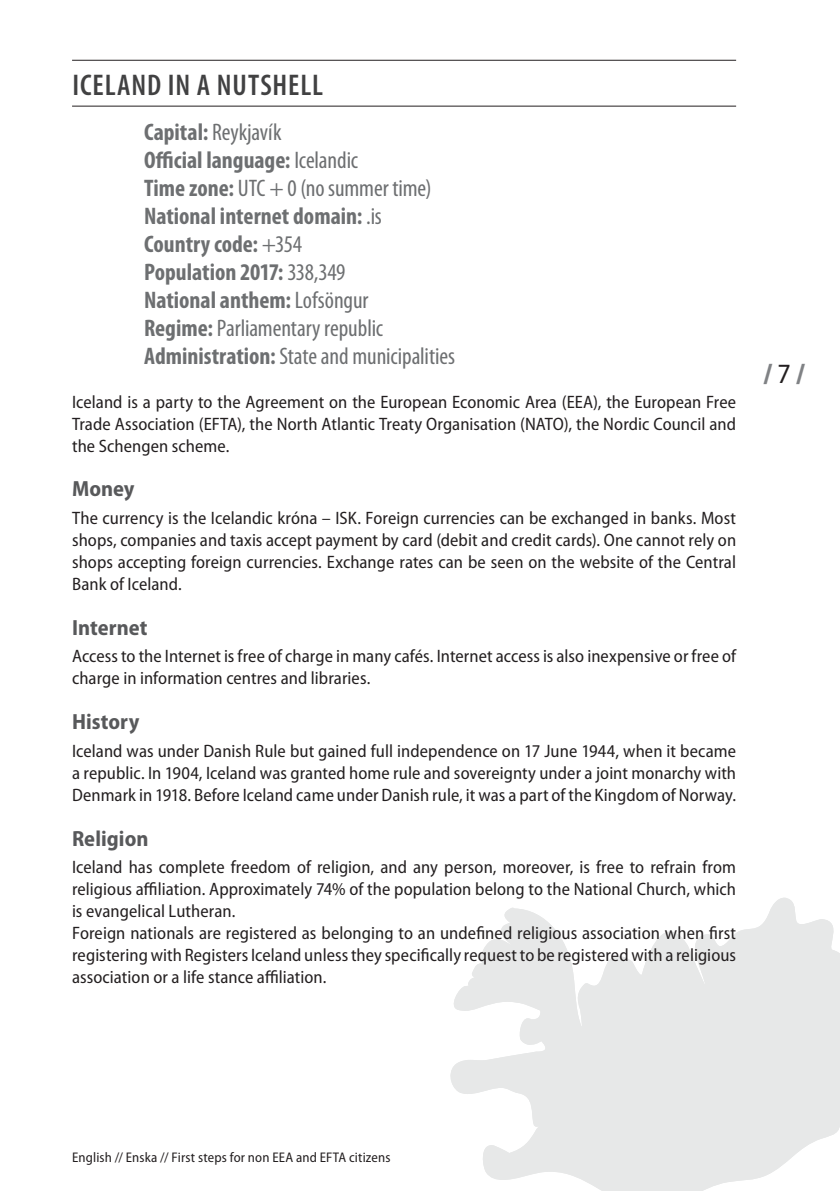
<style>
.page{position:relative;width:840px;height:1191px;background:#fff}
.page>*{position:absolute;margin:0;border:0;box-sizing:border-box;transform-origin:0 0}
.Kaflafyrirsögn_ERL{font:600 condensed 30px "Myriad Pro";letter-spacing:.03em;color:#414142}
.t1{font:900 semi-condensed 28px "Myriad Pro";color:#808285}
.Utdráttur{font:700 condensed 24px "Myriad Pro";color:#6d6f71}
.Utdráttur-2{font:condensed 24px "Myriad Pro";letter-spacing:-.005em;color:#6d6f71}
.Millifyrirsögn{font:700 semi-condensed 22px "Myriad Pro";color:#58595b}
.Meginmál_ERL{font:semi-condensed 18px/22px "Myriad Pro";letter-spacing:.005em;color:#231f20;text-align:justify}
.t2{font:semi-condensed 14px "Myriad Pro";letter-spacing:.01em;color:#231f20}
.s1{font-weight:700}
.s2{font-weight:400}
.s3{font-weight:400;color:#231f20}
</style>
<div class="page">
<svg style="left:450px;top:897px;width:389px;height:294px;fill:#e7e8e8"></svg>
<hr style="left:72px;top:60px;width:663px;height:1px;background:#231f20">
<hr style="left:72px;top:106px;width:663px;height:1px;background:#231f20">
<p class="Kaflafyrirsögn_ERL" style="left:72px;top:66px;width:252px">ICELAND IN A NUTSHELL</p>
<p class="Utdráttur-2" style="left:144px;top:117px;width:139px"><span class="s1">Capital:</span> Reykjavík</p>
<p class="Utdráttur" style="left:144px;top:145px;width:215px">Official language: <span class="s2">Icelandic</span></p>
<p class="Utdráttur-2" style="left:144px;top:173px;width:289px"><span class="s1">Time zone:</span> UTC + 0 (no summer time)</p>
<p class="Utdráttur" style="left:144px;top:201px;width:239px">National internet domain: <span class="s2">.is</span></p>
<p class="Utdráttur" style="left:144px;top:229px;width:159px">Country code: <span class="s2">+354</span></p>
<p class="Utdráttur" style="left:144px;top:257px;width:203px">Population 2017: <span class="s2">338,349</span></p>
<p class="Utdráttur" style="left:144px;top:285px;width:226px">National anthem: <span class="s2">Lofsöngur</span></p>
<p class="Utdráttur-2" style="left:144px;top:313px;width:240px"><span class="s1">Regime:</span> Parliamentary republic</p>
<p class="Utdráttur-2" style="left:144px;top:341px;width:312px"><span class="s1">Administration:</span> State and municipalities</p>
<p class="Meginmál_ERL" style="left:72px;top:390px;width:665px">Iceland is a party to the Agreement on the European Economic Area (EEA), the European Free Trade Association (EFTA), the North Atlantic Treaty Organisation (NATO), the Nordic Council and the Schengen scheme.</p>
<p class="Millifyrirsögn" style="left:72px;top:475px;width:64px">Money</p>
<p class="Meginmál_ERL" style="left:72px;top:507px;width:665px">The currency is the Icelandic króna – ISK. Foreign currencies can be exchanged in banks. Most shops, companies and taxis accept payment by card (debit and credit cards). One cannot rely on shops accepting foreign currencies. Exchange rates can be seen on the website of the Central Bank of Iceland.</p>
<p class="Millifyrirsögn" style="left:72px;top:613px;width:77px">Internet</p>
<p class="Meginmál_ERL" style="left:72px;top:645px;width:665px">Access to the Internet is free of charge in many cafés. Internet access is also inexpensive or free of charge in information centres and libraries.</p>
<p class="Millifyrirsögn" style="left:72px;top:707px;width:69px">History</p>
<p class="Meginmál_ERL" style="left:72px;top:739px;width:665px">Iceland was under Danish Rule but gained full independence on 17 June 1944, when it became a republic. In 1904, Iceland was granted home rule and sovereignty under a joint monarchy with Denmark in 1918. Before Iceland came under Danish rule, it was a part of the Kingdom of Norway.</p>
<p class="Millifyrirsögn" style="left:72px;top:824px;width:78px">Religion</p>
<p class="Meginmál_ERL" style="left:72px;top:856px;width:665px">Iceland has complete freedom of religion, and any person, moreover, is free to refrain from religious affiliation. Approximately 74% of the population belong to the National Church, which is evangelical Lutheran.</p>
<p class="Meginmál_ERL" style="left:72px;top:922px;width:665px">Foreign nationals are registered as belonging to an undefined religious association when first registering with Registers Iceland unless they specifically request to be registered with a religious association or a life stance affiliation.</p>
<h2 class="t1" style="left:763px;top:355px;width:43px">/<span class="s3">7</span>/</h2>
<p class="t2" style="left:72px;top:1148px;width:320px">English // Enska // First steps for non EEA and EFTA citizens</p>
</div>
